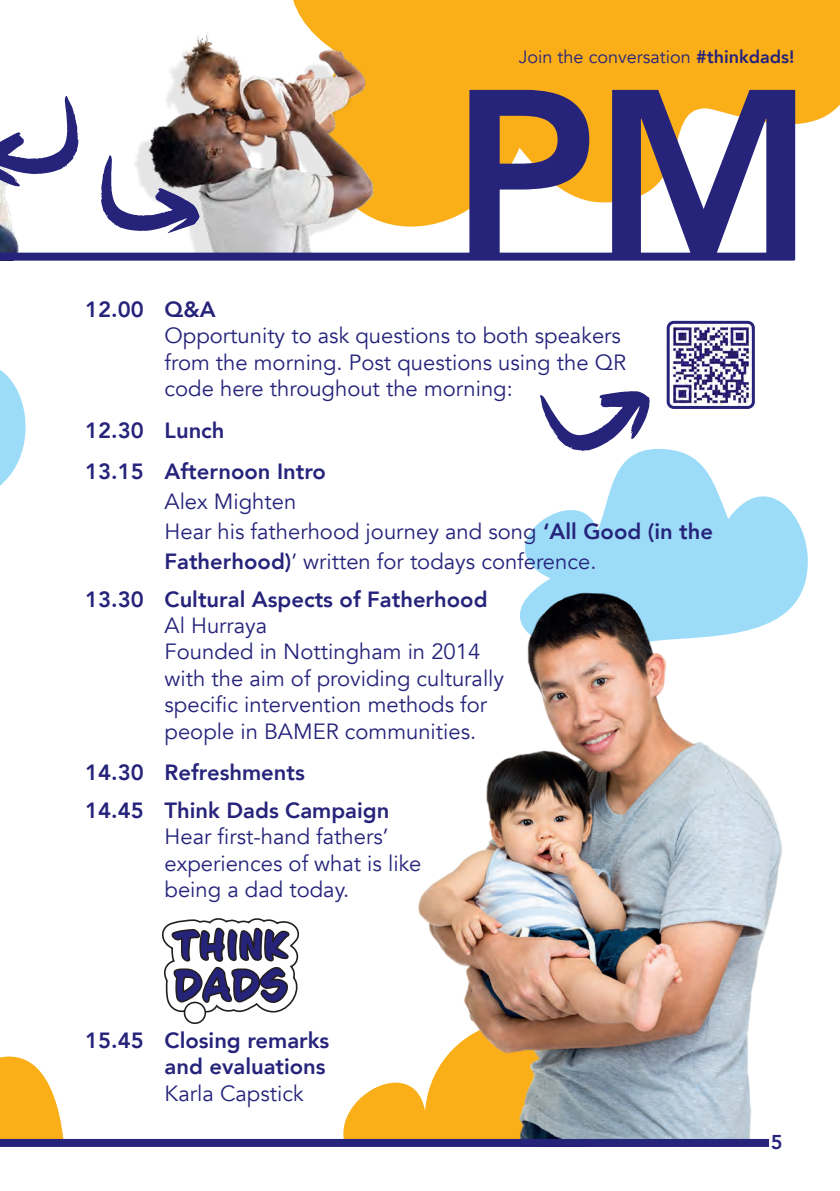
<style>
.page{position:relative;width:840px;height:1191px;background:#fff}
.page>*{position:absolute;margin:0;border:0;box-sizing:border-box;transform-origin:0 0}
.t1{font:800 240px "Avenir";color:#26237b}
.t2{font:22px/26.4px "Avenir";color:#26237b}
.t3{font:800 22px/26.4px "Avenir";color:#26237b}
.t4{font:800 20px "Avenir";color:#26237b}
.t5{font:18px "Avenir";color:#26237b}
.s1{font-weight:800}
.s2{font-weight:400}
</style>
<div class="page">
<svg style="left:0;top:1056px;width:66px;height:83px"></svg>
<svg style="left:293px;top:0;width:546px;height:227px;fill:#faaf18"></svg>
<img style="left:120px;top:25px;width:268px;height:228px">
<img style="left:0;top:186px;width:51px;height:67px">
<svg style="left:343px;top:1091px;width:27px;height:48px"></svg>
<svg style="left:526px;top:449px;width:279px;height:91px;fill:#9cdcf8"></svg>
<div style="left:0;top:253px;width:794px;height:8px;background:#26237b"></div>
<img style="left:370px;top:540px;width:438px;height:606px">
<svg style="left:100px;top:155px;width:99px;height:87px"></svg>
<div style="left:0;top:1139px;width:768px;height:8px;background:#26237b"></div>
<svg style="left:539px;top:391px;width:110px;height:60px"></svg>
<div style="left:184px;top:1001px;width:22px;height:23px;border:2px solid #231f20;border-radius:50%"></div>
<svg style="left:162px;top:918px;width:137px;height:96px"></svg>
<img style="left:670px;top:322px;width:83px;height:83px">
<div style="left:666px;top:321px;width:88px;height:88px;border:3px solid #26237b;border-radius:6px"></div>
<svg style="left:0;top:96px;width:79px;height:90px"></svg>
<svg style="left:0;top:370px;width:26px;height:116px"></svg>
<p class="t5" style="left:518px;top:46px;width:277px">Join the conversation <span class="s1">#thinkdads!</span></p>
<p class="t1" style="left:450px;top:-10px;width:366px">PM</p>
<p class="t3" style="left:85px;top:296px;width:132px">12.00 Q&amp;A</p>
<p class="t2" style="left:164px;top:323px;width:463px">Opportunity to ask questions to both speakers from the morning. Post questions using the QR code here throughout the morning:</p>
<p class="t3" style="left:85px;top:417px;width:141px">12.30 Lunch</p>
<p class="t2" style="left:164px;top:457px;width:549px;line-height:30px;text-indent:-79px"><span class="s1">13.15 Afternoon Intro<br></span>Alex Mighten<br>Hear his fatherhood journey and song <span class="s1">‘All Good (in the Fatherhood)</span>’ written for todays conference.</p>
<p class="t2" style="left:164px;top:586px;width:341px;text-indent:-79px"><span class="s1">13.30 Cultural Aspects of Fatherhood<br></span>Al Hurraya<br>Founded in Nottingham in 2014 with the aim of providing culturally specific intervention methods for people in BAMER communities.</p>
<p class="t3" style="left:85px;top:759px;width:221px">14.30 Refreshments</p>
<p class="t2" style="left:164px;top:797px;width:258px;text-indent:-79px"><span class="s1">14.45 Think Dads Campaign<br></span>Hear first-hand fathers’ experiences of what is like being a dad today.</p>
<p class="t3" style="left:164px;top:1027px;width:166px;text-indent:-79px">15.45 Closing remarks and evaluations<br><span class="s2">Karla Capstick</span></p>
<p class="t4" style="left:770px;top:1126px;width:13px">5</p>
</div>
